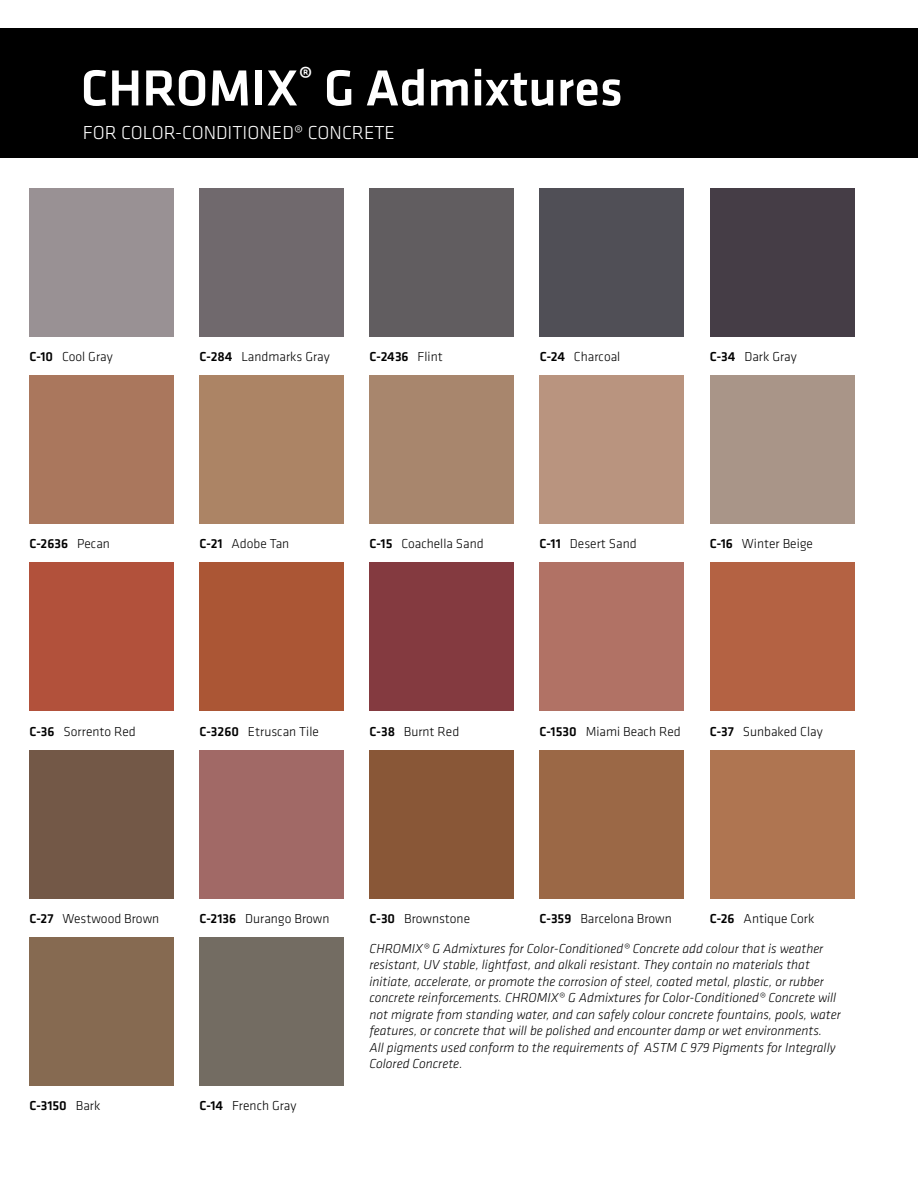
<style>
.page{position:relative;width:918px;height:1188px;background:#fff}
.page>*{position:absolute;margin:0;border:0;box-sizing:border-box;transform-origin:0 0}
.t1{font:500 52.5px "Klavika";color:#fff}
.t2{font:300 19.5px "Klavika";color:#fff}
.t3{font:italic 300 13.5px/16.5px "Klavika";color:#000}
.t4{font:300 13.5px "Klavika";color:#000}
.t5{font:500 13.5px "Klavika";color:#000}
.s1{font-weight:500}
.s2{font-weight:300}
</style>
<div class="page">
<div style="left:0;top:28px;width:895px;height:130px;background:#000"></div>
<div style="left:895px;top:28px;width:23px;height:130px;background:#000"></div>
<div style="left:29px;top:188px;width:145px;height:149px;background:#999194"></div>
<div style="left:200px;top:188px;width:144px;height:149px;background:#70696d"></div>
<div style="left:370px;top:188px;width:144px;height:149px;background:#615d60"></div>
<div style="left:540px;top:188px;width:144px;height:149px;background:#504f56"></div>
<div style="left:710px;top:188px;width:144px;height:149px;background:#453d46"></div>
<div style="left:29px;top:375px;width:145px;height:149px;background:#aa775d"></div>
<div style="left:200px;top:375px;width:144px;height:149px;background:#ac8465"></div>
<div style="left:370px;top:375px;width:144px;height:149px;background:#a8866d"></div>
<div style="left:540px;top:375px;width:144px;height:149px;background:#b9947f"></div>
<div style="left:710px;top:375px;width:144px;height:149px;background:#a99588"></div>
<div style="left:29px;top:563px;width:145px;height:148px;background:#b2513b"></div>
<div style="left:200px;top:563px;width:144px;height:148px;background:#ab5635"></div>
<div style="left:370px;top:563px;width:144px;height:148px;background:#843a40"></div>
<div style="left:540px;top:563px;width:144px;height:148px;background:#b17265"></div>
<div style="left:710px;top:563px;width:144px;height:148px;background:#b46243"></div>
<div style="left:29px;top:750px;width:145px;height:148px;background:#735847"></div>
<div style="left:200px;top:750px;width:144px;height:148px;background:#a16966"></div>
<div style="left:370px;top:750px;width:144px;height:148px;background:#895737"></div>
<div style="left:540px;top:750px;width:144px;height:148px;background:#9b6846"></div>
<div style="left:710px;top:750px;width:144px;height:148px;background:#af7551"></div>
<div style="left:29px;top:937px;width:145px;height:149px;background:#866a51"></div>
<div style="left:200px;top:937px;width:144px;height:149px;background:#736c62"></div>
<h1 class="t1" style="left:81px;top:53px;width:544px">CHROMIX<sup>®</sup> G Admixtures</h1>
<h2 class="t2" style="left:83px;top:121px;width:314px">FOR COLOR-CONDITIONED® CONCRETE</h2>
<p class="t4" style="left:29px;top:349px;width:85px"><span class="s1">C-10</span> Cool Gray</p>
<p class="t4" style="left:200px;top:349px;width:132px"><span class="s1">C-284</span> Landmarks Gray</p>
<p class="t5" style="left:370px;top:348px;width:75px">C-2436 <span class="s2">Flint</span></p>
<p class="t4" style="left:540px;top:349px;width:82px"><span class="s1">C-24</span> Charcoal</p>
<p class="t4" style="left:710px;top:349px;width:89px"><span class="s1">C-34</span> Dark Gray</p>
<p class="t5" style="left:29px;top:535px;width:82px">C-2636 <span class="s2">Pecan</span></p>
<p class="t4" style="left:200px;top:536px;width:91px"><span class="s1">C-21</span> Adobe Tan</p>
<p class="t4" style="left:370px;top:536px;width:116px"><span class="s1">C-15</span> Coachella Sand</p>
<p class="t4" style="left:540px;top:536px;width:99px"><span class="s1">C-11</span> Desert Sand</p>
<p class="t4" style="left:710px;top:536px;width:105px"><span class="s1">C-16</span> Winter Beige</p>
<p class="t4" style="left:29px;top:723px;width:108px"><span class="s1">C-36</span> Sorrento Red</p>
<p class="t4" style="left:199px;top:723px;width:121px"><span class="s1">C-3260</span> Etruscan Tile</p>
<p class="t4" style="left:370px;top:723px;width:91px"><span class="s1">C-38</span> Burnt Red</p>
<p class="t4" style="left:540px;top:723px;width:143px"><span class="s1">C-1530</span> Miami Beach Red</p>
<p class="t4" style="left:710px;top:723px;width:114px"><span class="s1">C-37</span> Sunbaked Clay</p>
<p class="t4" style="left:29px;top:910px;width:131px"><span class="s1">C-27</span> Westwood Brown</p>
<p class="t4" style="left:199px;top:910px;width:131px"><span class="s1">C-2136</span> Durango Brown</p>
<p class="t4" style="left:370px;top:910px;width:102px"><span class="s1">C-30</span> Brownstone</p>
<p class="t4" style="left:540px;top:910px;width:134px"><span class="s1">C-359</span> Barcelona Brown</p>
<p class="t4" style="left:710px;top:910px;width:106px"><span class="s1">C-26</span> Antique Cork</p>
<p class="t3" style="left:370px;top:940px;width:473px">CHROMIX® G Admixtures for Color-Conditioned® Concrete add colour that is weather resistant, UV stable, lightfast, and alkali resistant. They contain no materials that initiate, accelerate, or promote the corrosion of steel, coated metal, plastic, or rubber concrete reinforcements. CHROMIX® G Admixtures for Color-Conditioned® Concrete will not migrate from standing water, and can safely colour concrete fountains, pools, water features, or concrete that will be polished and encounter damp or wet environments.<br>All pigments used conform to the requirements of ASTM C 979 Pigments for Integrally Colored Concrete.</p>
<p class="t5" style="left:29px;top:1096px;width:73px">C-3150 <span class="s2">Bark</span></p>
<p class="t4" style="left:199px;top:1097px;width:99px"><span class="s1">C-14</span> French Gray</p>
</div>
